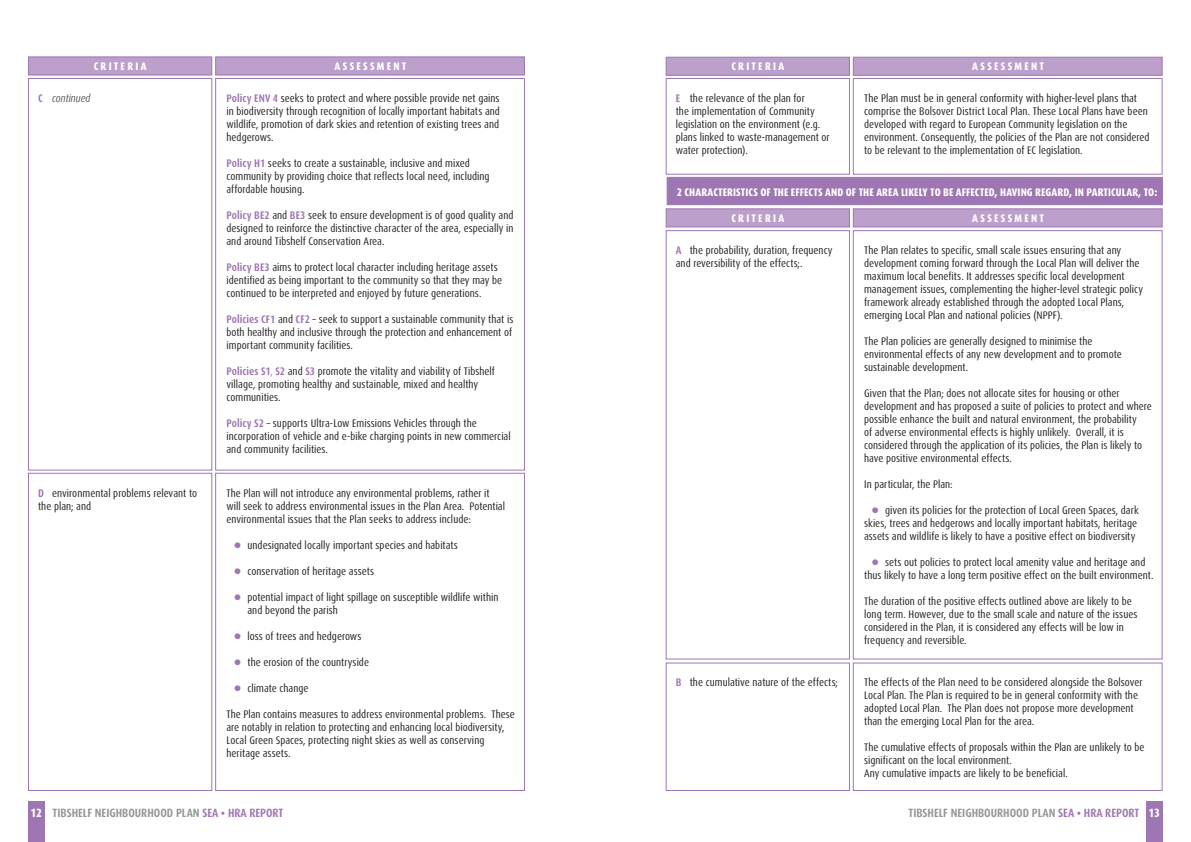
<style>
.page{position:relative;width:1191px;height:842px;background:#fff}
.page>*{position:absolute;margin:0;border:0;box-sizing:border-box;transform-origin:0 0}
.t1{font:700 condensed 12px "Dax Pro";color:#939598}
.t2{font:condensed 11px/13px "Dax Pro";letter-spacing:.005em;color:#231f20}
.t3{font:800 condensed 11px "Dax Pro";letter-spacing:.015em;color:#fff}
.t4{font:800 condensed 11px "Dax Pro";letter-spacing:.205em;color:#fff}
.t5{font:italic 300 condensed 11px "Dax Pro";color:#231f20}
.s1{font-weight:700;font-style:normal;color:#9e76b3}
.s2{font-weight:700;color:#9e76b3}
.s3{color:#9e76b3}
.s4{font-weight:800;color:#fff}
</style>
<div class="page">
<div style="left:28px;top:801px;width:17px;height:41px;background:#9e76b3"></div>
<div style="left:1145px;top:801px;width:17px;height:41px;background:#9e76b3"></div>
<div style="left:28px;top:56px;width:184px;height:20px;background:#bca0cb;border:1px solid #9e76b3"></div>
<div style="left:215px;top:56px;width:310px;height:20px;background:#bca0cb;border:1px solid #9e76b3"></div>
<div style="left:665px;top:57px;width:185px;height:19px;background:#bca0cb;border:1px solid #9e76b3"></div>
<div style="left:665px;top:208px;width:185px;height:19px;background:#bca0cb;border:1px solid #9e76b3"></div>
<div style="left:852px;top:57px;width:310px;height:19px;background:#bca0cb;border:1px solid #9e76b3"></div>
<div style="left:852px;top:208px;width:310px;height:19px;background:#bca0cb;border:1px solid #9e76b3"></div>
<div style="left:666px;top:177px;width:496px;height:28px;background:#9e76b3"></div>
<div style="left:28px;top:78px;width:184px;height:393px;border:1px solid #9e76b3"></div>
<div style="left:665px;top:78px;width:185px;height:97px;border:1px solid #9e76b3"></div>
<div style="left:665px;top:662px;width:185px;height:129px;border:1px solid #9e76b3"></div>
<div style="left:665px;top:230px;width:185px;height:429px;border:1px solid #9e76b3"></div>
<div style="left:28px;top:473px;width:184px;height:318px;border:1px solid #9e76b3"></div>
<div style="left:215px;top:78px;width:310px;height:393px;border:1px solid #9e76b3"></div>
<div style="left:852px;top:78px;width:310px;height:97px;border:1px solid #9e76b3"></div>
<div style="left:852px;top:662px;width:310px;height:129px;border:1px solid #9e76b3"></div>
<div style="left:852px;top:230px;width:310px;height:429px;border:1px solid #9e76b3"></div>
<div style="left:215px;top:473px;width:310px;height:318px;border:1px solid #9e76b3"></div>
<p class="t4" style="left:94px;top:59px;width:54px">CRITERIA</p>
<p class="t4" style="left:334px;top:59px;width:73px">ASSESSMENT</p>
<p class="t4" style="left:731px;top:60px;width:54px">CRITERIA</p>
<p class="t4" style="left:972px;top:60px;width:73px">ASSESSMENT</p>
<p class="t5" style="left:38px;top:91px;width:54px"><span class="s1">C</span> continued</p>
<p class="t2" style="left:676px;top:92px;width:155px"><span class="s2">E</span> the relevance of the plan for<br>the implementation of Community legislation on the environment (e.g. plans linked to waste-management or water protection).</p>
<p class="t2" style="left:226px;top:92px;width:275px;text-align:justify"><span class="s2">Policy ENV 4</span> seeks to protect and where possible provide net gains in biodiversity through recognition of locally important habitats and wildlife, promotion of dark skies and retention of existing trees and hedgerows.</p>
<p class="t2" style="left:226px;top:157px;width:265px"><span class="s2">Policy H1</span> seeks to create a sustainable, inclusive and mixed community by providing choice that reflects local need, including affordable housing.</p>
<p class="t2" style="left:226px;top:209px;width:288px;text-align:justify"><span class="s2">Policy BE2</span> and <span class="s2">BE3</span> seek to ensure development is of good quality and designed to reinforce the distinctive character of the area, especially in and around Tibshelf Conservation Area.</p>
<p class="t2" style="left:226px;top:261px;width:277px"><span class="s2">Policy BE3</span> aims to protect local character including heritage assets identified as being important to the community so that they may be continued to be interpreted and enjoyed by future generations.</p>
<p class="t2" style="left:226px;top:313px;width:288px;text-align:justify"><span class="s2">Policies CF1</span> and <span class="s2">CF2</span> – seek to support a sustainable community that is both healthy and inclusive through the protection and enhancement of important community facilities.</p>
<p class="t2" style="left:226px;top:365px;width:270px"><span class="s2">Policies S1</span><span class="s3">,</span> <span class="s2">S2</span> and <span class="s2">S3</span> promote the vitality and viability of Tibshelf village, promoting healthy and sustainable, mixed and healthy communities.</p>
<p class="t2" style="left:226px;top:417px;width:286px"><span class="s2">Policy S2</span> – supports Ultra-Low Emissions Vehicles through the incorporation of vehicle and e-bike charging points in new commercial and community facilities.</p>
<p class="t2" style="left:864px;top:92px;width:287px">The Plan must be in general conformity with higher-level plans that comprise the Bolsover District Local Plan. These Local Plans have been developed with regard to European Community legislation on the environment. Consequently, the policies of the Plan are not considered to be relevant to the implementation of EC legislation.</p>
<p class="t3" style="left:677px;top:185px;width:482px">2 CHARACTERISTICS OF THE EFFECTS AND OF THE AREA LIKELY TO BE AFFECTED, HAVING REGARD, IN PARTICULAR, TO:</p>
<p class="t4" style="left:731px;top:211px;width:54px">CRITERIA</p>
<p class="t4" style="left:972px;top:211px;width:73px">ASSESSMENT</p>
<p class="t2" style="left:676px;top:244px;width:158px"><span class="s2">A</span> the probability, duration, frequency and reversibility of the effects;.</p>
<p class="t2" style="left:864px;top:244px;width:280px">The Plan relates to specific, small scale issues ensuring that any development coming forward through the Local Plan will deliver the maximum local benefits. It addresses specific local development management issues, complementing the higher-level strategic policy framework already established through the adopted Local Plans, emerging Local Plan and national policies (NPPF).</p>
<p class="t2" style="left:864px;top:335px;width:230px">The Plan policies are generally designed to minimise the</p>
<p class="t2" style="left:864px;top:348px;width:259px">environmental effects of any new development and to promote sustainable development.</p>
<p class="t2" style="left:864px;top:387px;width:289px">Given that the Plan; does not allocate sites for housing or other development and has proposed a suite of policies to protect and where possible enhance the built and natural environment, the probability<br>of adverse environmental effects is highly unlikely. Overall, it is considered through the application of its policies, the Plan is likely to have positive environmental effects.</p>
<p class="t2" style="left:864px;top:478px;width:90px">In particular, the Plan:</p>
<p class="t2" style="left:864px;top:504px;width:276px;text-indent:8px"><span class="s3">●</span> given its policies for the protection of Local Green Spaces, dark skies, trees and hedgerows and locally important habitats, heritage assets and wildlife is likely to have a positive effect on biodiversity</p>
<p class="t2" style="left:864px;top:556px;width:291px;text-align:center"><span class="s3">●</span> sets out policies to protect local amenity value and heritage and thus likely to have a long term positive effect on the built environment.</p>
<p class="t2" style="left:864px;top:595px;width:275px">The duration of the positive effects outlined above are likely to be long term. However, due to the small scale and nature of the issues considered in the Plan, it is considered any effects will be low in frequency and reversible.</p>
<p class="t2" style="left:38px;top:486px;width:160px"><span class="s2">D</span> environmental problems relevant to the plan; and</p>
<p class="t2" style="left:226px;top:486px;width:280px">The Plan will not introduce any environmental problems, rather it will seek to address environmental issues in the Plan Area. Potential environmental issues that the Plan seeks to address include:</p>
<p class="t2" style="left:234px;top:538px;width:225px"><span class="s3">●</span> undesignated locally important species and habitats</p>
<p class="t2" style="left:234px;top:564px;width:141px"><span class="s3">●</span> conservation of heritage assets</p>
<p class="t2" style="left:234px;top:590px;width:266px"><span class="s3">●</span> potential impact of light spillage on susceptible wildlife within</p>
<p class="t2" style="left:247px;top:603px;width:92px">and beyond the parish</p>
<p class="t2" style="left:234px;top:629px;width:128px"><span class="s3">●</span> loss of trees and hedgerows</p>
<p class="t2" style="left:234px;top:655px;width:136px"><span class="s3">●</span> the erosion of the countryside</p>
<p class="t2" style="left:234px;top:681px;width:76px"><span class="s3">●</span> climate change</p>
<p class="t2" style="left:226px;top:707px;width:290px">The Plan contains measures to address environmental problems. These are notably in relation to protecting and enhancing local biodiversity, Local Green Spaces, protecting night skies as well as conserving heritage assets.</p>
<p class="t2" style="left:676px;top:676px;width:164px"><span class="s2">B</span> the cumulative nature of the effects;</p>
<p class="t2" style="left:864px;top:676px;width:280px">The effects of the Plan need to be considered alongside the Bolsover Local Plan. The Plan is required to be in general conformity with the adopted Local Plan. The Plan does not propose more development than the emerging Local Plan for the area.</p>
<p class="t2" style="left:864px;top:741px;width:282px">The cumulative effects of proposals within the Plan are unlikely to be significant on the local environment.</p>
<p class="t2" style="left:864px;top:767px;width:205px">Any cumulative impacts are likely to be beneficial.</p>
<p class="t1" style="left:30px;top:805px;width:254px"><span class="s4">12</span> TIBSHELF NEIGHBOURHOOD PLAN <span class="s3">SEA • HRA REPORT</span></p>
<p class="t1" style="left:908px;top:805px;width:253px">TIBSHELF NEIGHBOURHOOD PLAN <span class="s3">SEA • HRA REPORT</span> <span class="s4">13</span></p>
</div>
